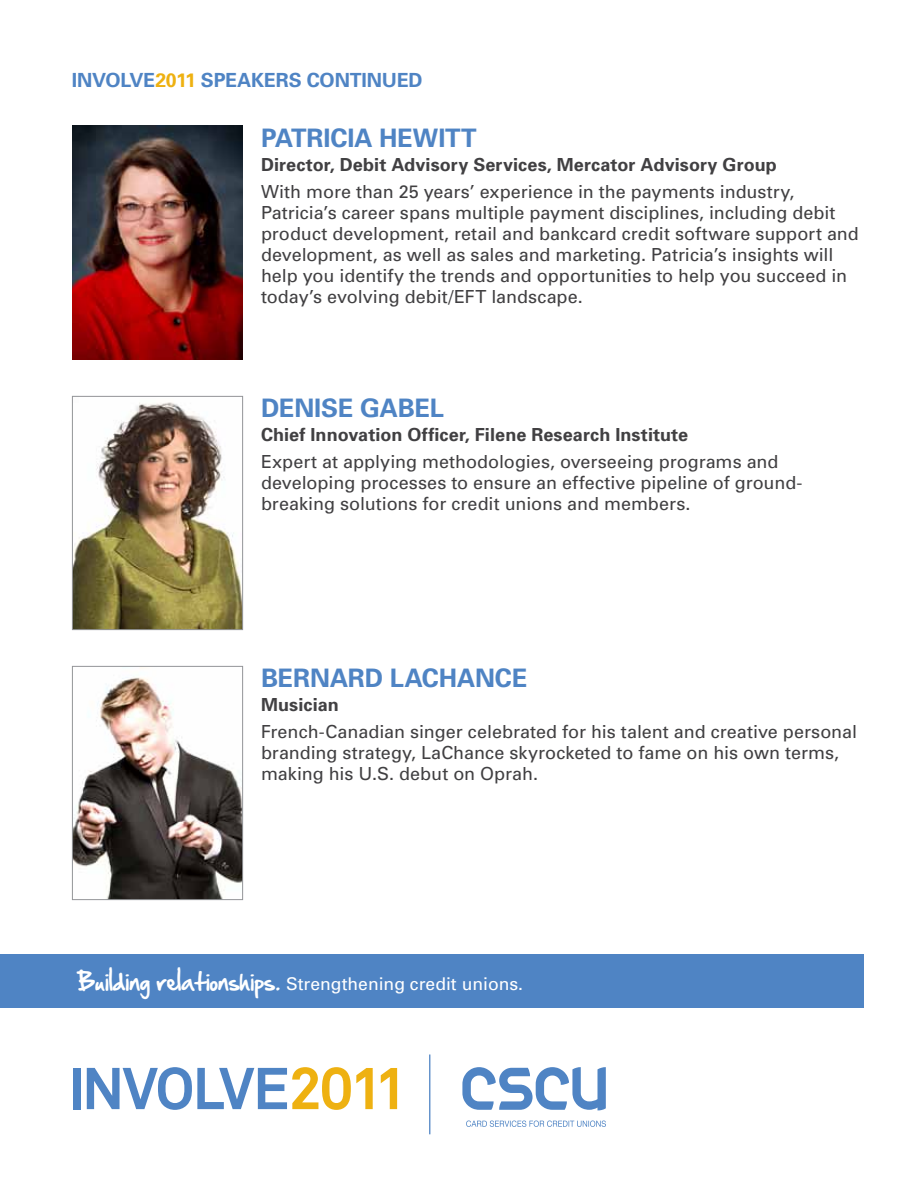
<style>
.page{position:relative;width:918px;height:1188px;background:#fff}
.page>*{position:absolute;margin:0;border:0;box-sizing:border-box;transform-origin:0 0}
.t1{font:700 25.5px "Univers";letter-spacing:-.005em;color:#4f84c4}
.t2{font:700 19.5px "Univers";letter-spacing:-.01em;color:#4f84c4}
.t3{font:18px/21px "Univers";color:#414042}
.t4{font:700 18px "Univers";letter-spacing:.005em;color:#414042}
.t5{font:17.55px "Univers";color:#fff}
.s1{color:#eeb111}
.s2{font-family:"Hand Of Sean";font-size:21px}
</style>
<div class="page">
<svg style="left:462px;top:1067px;width:144px;height:43px"></svg>
<svg style="left:466px;top:1120px;width:140px;height:7px"></svg>
<hr style="left:429px;top:1054px;width:1px;height:80px;background:#4f84c4">
<div style="left:73px;top:1068px;width:8px;height:41px;background:#4f84c4"></div>
<svg style="left:87px;top:1067px;width:286px;height:43px"></svg>
<svg style="left:381px;top:1068px;width:16px;height:41px"></svg>
<div style="left:0;top:955px;width:864px;height:53px;background:#4f84c4"></div>
<img style="left:74px;top:402px;width:167px;height:226px">
<div style="left:72px;top:396px;width:171px;height:234px;border:1px solid #939598"></div>
<img style="left:74px;top:677px;width:167px;height:221px">
<div style="left:72px;top:666px;width:171px;height:234px;border:1px solid #939598"></div>
<img style="left:72px;top:126px;width:171px;height:234px">
<p class="t2" style="left:72px;top:68px;width:276px">INVOLVE<span class="s1">2011</span> speakers Contin</p>
<p class="t2" style="left:382px;top:68px;width:42px">ued</p>
<h1 class="t1" style="left:261px;top:121px;width:169px">Patricia Hewitt</h1>
<p class="t4" style="left:261px;top:153px;width:517px">Director, Debit Advisory Services, Mercator Advisory Group</p>
<p class="t3" style="left:261px;top:180px;width:599px">With more than 25 years’ experience in the payments industry, Patricia’s career spans multiple payment disciplines, including debit product development, retail and bankcard credit software support and development, as well as sales and marketing. Patricia’s insights will help you identify the trends and opportunities to help you succeed in today’s evolving debit/EFT landscape.</p>
<h1 class="t1" style="left:261px;top:391px;width:185px">DENISE GABEL</h1>
<p class="t4" style="left:261px;top:423px;width:429px">Chief Innovation Officer, Filene Research Institute</p>
<p class="t3" style="left:261px;top:450px;width:543px">Expert at applying methodologies, overseeing programs and developing processes to ensure an effective pipeline of ground&shy;breaking solutions for credit unions and members.</p>
<h1 class="t1" style="left:261px;top:661px;width:88px">BERNARD</h1>
<h1 class="t1" style="left:390px;top:661px;width:136px">LACHANCE</h1>
<p class="t4" style="left:261px;top:693px;width:79px">Musician</p>
<p class="t3" style="left:261px;top:720px;width:598px">French-Canadian singer celebrated for his talent and creative personal branding strategy, LaChance skyrocketed to fame on his own terms, making his U.S. debut on Oprah.</p>
<p class="t5" style="left:77px;top:973px;width:448px"><span class="s2">Building relationships.</span> Strengthening credit unions.</p>
</div>
